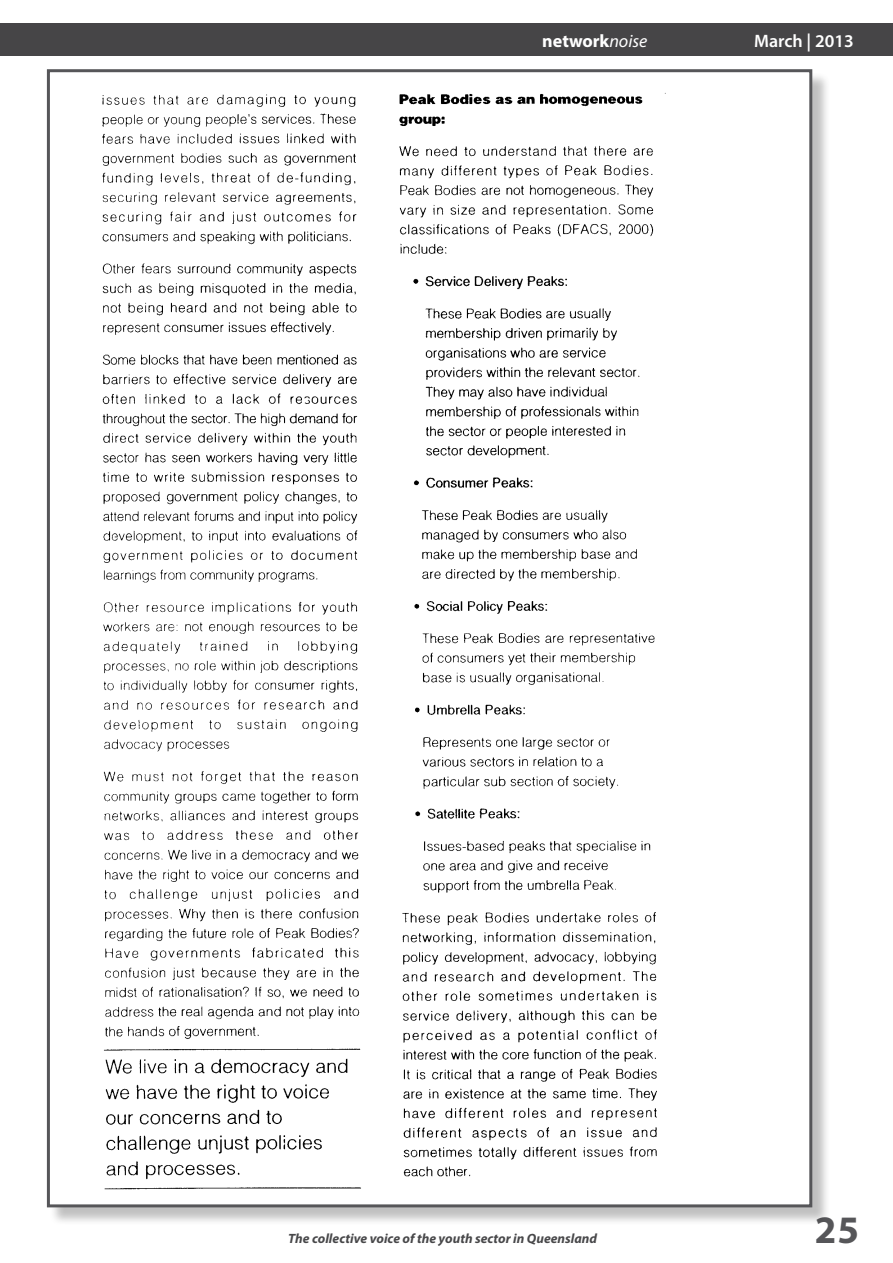
<style>
.page{position:relative;width:893px;height:1263px;background:#fff}
.page>*{position:absolute;margin:0;border:0;box-sizing:border-box;transform-origin:0 0}
.t1{font:700 39px "Myriad Pro";color:#565659}
.t2{font:700 18px "Myriad Pro";color:#fff}
.t3{font:600 18px "Myriad Pro";color:#fff}
.t4{font:italic 700 13.5px "Myriad Pro";color:#48484a}
.s1{font-weight:400;font-style:italic}
</style>
<div class="page">
<div style="left:0;top:24px;width:893px;height:32px;background:#464547"></div>
<div style="left:49px;top:72px;width:782px;height:1154px;background:#000;opacity:.25"></div>
<div style="left:47px;top:69px;width:765px;height:1138px;background:#fff;border:3px solid #565659"></div>
<img style="left:102px;top:93px;width:564px;height:1097px">
<h2 class="t2" style="left:542px;top:29px;width:107px">network<span class="s1">noise</span></h2>
<h2 class="t3" style="left:754px;top:29px;width:101px">March | 2013</h2>
<p class="t4" style="left:288px;top:1229px;width:310px">The collective voice of the youth sector in Queensland</p>
<h1 class="t1" style="left:815px;top:1205px;width:46px">25</h1>
</div>
